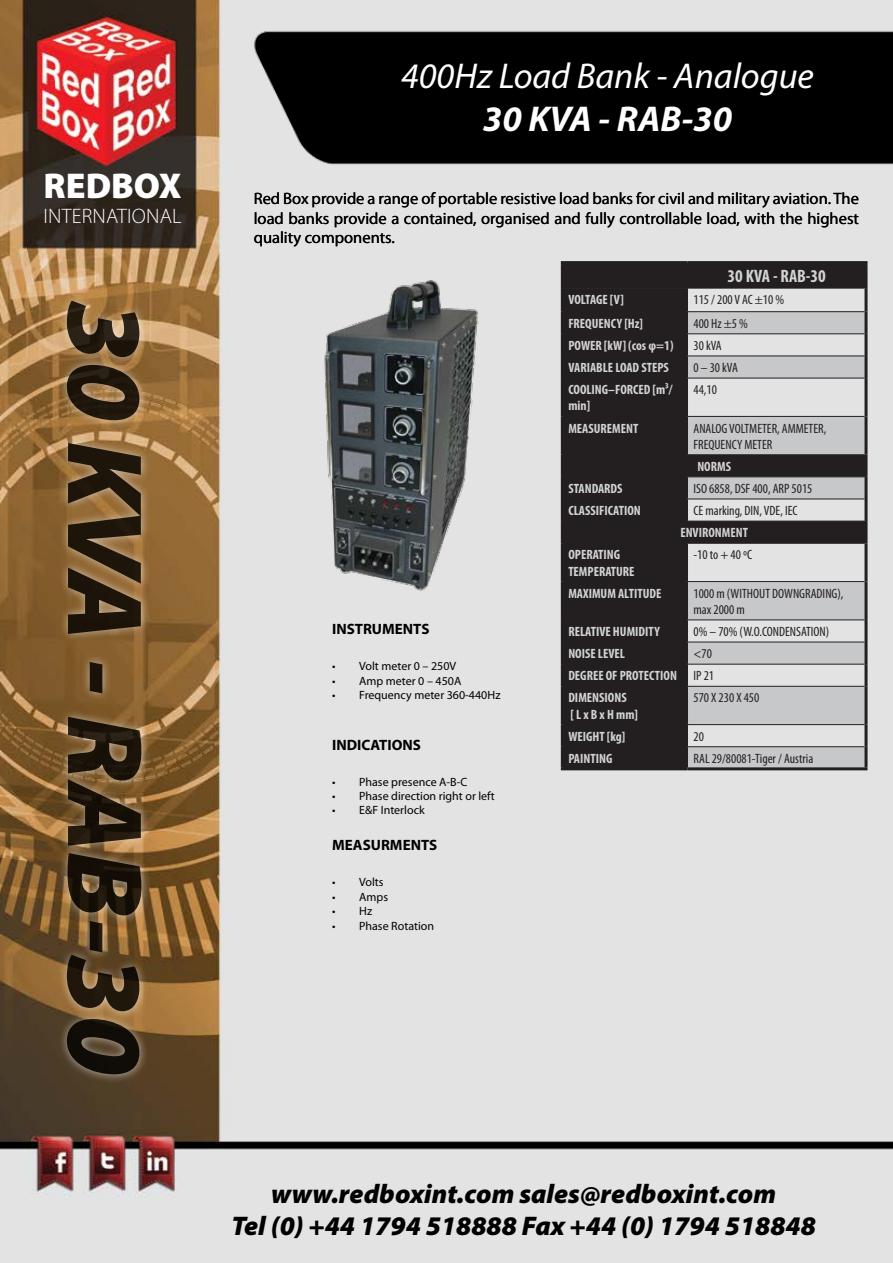
<style>
.page{position:relative;width:893px;height:1263px;background:#fff}
.page>*{position:absolute;margin:0;border:0;box-sizing:border-box;transform-origin:0 0}
.t1{font:italic 900 108px "Myriad Pro";color:#000}
.t2{font:italic 36px "Myriad Pro";color:#fff}
.t3{font:italic 700 36px "Myriad Pro";color:#fff}
.t4{font:900 36px "Myriad Pro";color:#fff}
.t5{font:italic 900 27px/32.4px "Myriad Pro";color:#000;text-align:center}
.t6{font:300 21px "Myriad Pro";letter-spacing:.01em;color:#fff}
.t7{font:700 condensed 18px "Myriad Pro";color:#d1d3d4}
.t8{font:16.5px/19.8px "Myriad Pro";color:#000;text-align:justify}
.t9{font:700 15px "Myriad Pro";color:#000}
.t10{font:700 condensed 13.5px/16.2px "Myriad Pro";color:#d1d3d4}
.t11{font:condensed 13.5px/16.2px "Myriad Pro";color:#231f20}
.t12{font:12px "Myriad Pro";color:#000}
.s1{font-weight:400;color:#231f20}
</style>
<div class="page">
<img style="left:0;top:0;width:893px;height:1263px">
<img style="left:252px;top:0;width:641px;height:177px">
<div style="left:564px;top:379px;width:123px;height:388px;background:#231f20"></div>
<svg style="left:687px;top:379px;width:177px;height:388px;background:#bebebf"></svg>
<svg style="left:564px;top:264px;width:300px;height:114px;background:#727071"></svg>
<hr style="left:564px;top:378px;width:123px;height:1px;background:#231f20">
<hr style="left:687px;top:378px;width:177px;height:1px;background:#231f20">
<hr style="left:687px;top:378px;width:1px;height:38px;background:#231f20">
<hr style="left:564px;top:416px;width:123px;height:1px;background:#231f20">
<hr style="left:687px;top:416px;width:177px;height:1px;background:#231f20">
<hr style="left:687px;top:417px;width:1px;height:37px;background:#231f20">
<hr style="left:564px;top:454px;width:123px;height:1px;background:#231f20">
<hr style="left:687px;top:454px;width:177px;height:1px;background:#231f20">
<hr style="left:564px;top:476px;width:123px;height:1px;background:#231f20">
<hr style="left:687px;top:476px;width:177px;height:1px;background:#231f20">
<hr style="left:564px;top:499px;width:123px;height:1px;background:#231f20">
<hr style="left:687px;top:499px;width:177px;height:1px;background:#231f20">
<svg style="left:687px;top:477px;width:1px;height:44px"></svg>
<hr style="left:564px;top:521px;width:123px;height:1px;background:#231f20">
<hr style="left:687px;top:521px;width:177px;height:1px;background:#231f20">
<hr style="left:564px;top:543px;width:123px;height:1px;background:#231f20">
<hr style="left:687px;top:543px;width:177px;height:1px;background:#231f20">
<hr style="left:687px;top:544px;width:1px;height:37px;background:#231f20">
<hr style="left:564px;top:581px;width:123px;height:1px;background:#231f20">
<hr style="left:687px;top:581px;width:177px;height:1px;background:#231f20">
<hr style="left:687px;top:582px;width:1px;height:37px;background:#231f20">
<hr style="left:564px;top:619px;width:123px;height:1px;background:#231f20">
<hr style="left:687px;top:619px;width:177px;height:1px;background:#231f20">
<hr style="left:564px;top:642px;width:123px;height:1px;background:#231f20">
<hr style="left:687px;top:642px;width:177px;height:1px;background:#231f20">
<hr style="left:564px;top:664px;width:123px;height:1px;background:#231f20">
<hr style="left:687px;top:664px;width:177px;height:1px;background:#231f20">
<svg style="left:687px;top:620px;width:1px;height:66px"></svg>
<hr style="left:564px;top:686px;width:123px;height:1px;background:#231f20">
<hr style="left:687px;top:686px;width:177px;height:1px;background:#231f20">
<hr style="left:687px;top:687px;width:1px;height:37px;background:#231f20">
<hr style="left:564px;top:724px;width:123px;height:1px;background:#231f20">
<hr style="left:687px;top:724px;width:177px;height:1px;background:#231f20">
<hr style="left:564px;top:746px;width:123px;height:1px;background:#231f20">
<hr style="left:687px;top:746px;width:177px;height:1px;background:#231f20">
<svg style="left:687px;top:725px;width:1px;height:42px"></svg>
<hr style="left:864px;top:264px;width:3px;height:24px;background:#231f20">
<hr style="left:864px;top:288px;width:3px;height:24px;background:#231f20">
<hr style="left:864px;top:312px;width:3px;height:22px;background:#231f20">
<hr style="left:864px;top:334px;width:3px;height:22px;background:#231f20">
<hr style="left:864px;top:356px;width:3px;height:22px;background:#231f20">
<hr style="left:864px;top:378px;width:3px;height:38px;background:#231f20">
<hr style="left:864px;top:416px;width:3px;height:39px;background:#231f20">
<hr style="left:864px;top:455px;width:3px;height:22px;background:#231f20">
<hr style="left:864px;top:477px;width:3px;height:22px;background:#231f20">
<hr style="left:864px;top:499px;width:3px;height:22px;background:#231f20">
<hr style="left:864px;top:521px;width:3px;height:22px;background:#231f20">
<hr style="left:864px;top:543px;width:3px;height:39px;background:#231f20">
<hr style="left:864px;top:582px;width:3px;height:38px;background:#231f20">
<hr style="left:864px;top:620px;width:3px;height:22px;background:#231f20">
<hr style="left:864px;top:642px;width:3px;height:22px;background:#231f20">
<hr style="left:864px;top:664px;width:3px;height:22px;background:#231f20">
<hr style="left:864px;top:686px;width:3px;height:39px;background:#231f20">
<hr style="left:864px;top:725px;width:3px;height:22px;background:#231f20">
<hr style="left:864px;top:747px;width:3px;height:20px;background:#231f20">
<hr style="left:561px;top:261px;width:126px;height:3px;background:#231f20">
<hr style="left:561px;top:264px;width:3px;height:24px;background:#231f20">
<hr style="left:687px;top:261px;width:180px;height:3px;background:#231f20">
<hr style="left:561px;top:288px;width:3px;height:24px;background:#231f20">
<hr style="left:561px;top:312px;width:3px;height:22px;background:#231f20">
<hr style="left:561px;top:334px;width:3px;height:22px;background:#231f20">
<hr style="left:561px;top:356px;width:3px;height:22px;background:#231f20">
<hr style="left:561px;top:378px;width:3px;height:38px;background:#231f20">
<hr style="left:561px;top:416px;width:3px;height:39px;background:#231f20">
<hr style="left:561px;top:455px;width:3px;height:22px;background:#231f20">
<hr style="left:561px;top:477px;width:3px;height:22px;background:#231f20">
<hr style="left:561px;top:499px;width:3px;height:22px;background:#231f20">
<hr style="left:561px;top:521px;width:3px;height:22px;background:#231f20">
<hr style="left:561px;top:543px;width:3px;height:39px;background:#231f20">
<hr style="left:561px;top:582px;width:3px;height:38px;background:#231f20">
<hr style="left:561px;top:620px;width:3px;height:22px;background:#231f20">
<hr style="left:561px;top:642px;width:3px;height:22px;background:#231f20">
<hr style="left:561px;top:664px;width:3px;height:22px;background:#231f20">
<hr style="left:561px;top:686px;width:3px;height:39px;background:#231f20">
<hr style="left:561px;top:725px;width:3px;height:22px;background:#231f20">
<hr style="left:561px;top:747px;width:3px;height:20px;background:#231f20">
<hr style="left:561px;top:767px;width:126px;height:3px;background:#231f20">
<hr style="left:687px;top:767px;width:180px;height:3px;background:#231f20">
<hr style="left:564px;top:288px;width:123px;height:1px;background:#231f20">
<hr style="left:687px;top:288px;width:177px;height:1px;background:#231f20">
<div style="left:57px;top:292px;width:94px;height:792px;background:#fff;opacity:.75"></div>
<img style="left:321px;top:276px;width:161px;height:315px">
<h2 class="t4" style="left:44px;top:166px;width:140px">REDBOX</h2>
<h3 class="t6" style="left:44px;top:204px;width:140px">INTERNATIONAL</h3>
<h1 class="t1" style="left:165px;top:300px;width:777px;rotate:90deg">30 KVA - RAB-30</h1>
<h2 class="t2" style="left:401px;top:54px;width:414px">400Hz Load Bank - Analogue</h2>
<h2 class="t3" style="left:483px;top:96px;width:251px">30 KVA - RAB-30</h2>
<p class="t8" style="left:254px;top:188px;width:607px">Red Box provide a range of portable resistive load banks for civil and military aviation. The load banks provide a contained, organised and fully controllable load, with the highest quality components.</p>
<p class="t9" style="left:332px;top:619px;width:99px">INSTRUMENTS</p>
<p class="t12" style="left:332px;top:659px;width:126px">• Volt meter 0 – 250V</p>
<p class="t12" style="left:332px;top:673px;width:131px">• Amp meter 0 – 450A</p>
<p class="t12" style="left:332px;top:688px;width:170px">• Frequency meter 360-440Hz</p>
<p class="t9" style="left:332px;top:735px;width:90px">INDICATIONS</p>
<p class="t12" style="left:332px;top:774px;width:137px">• Phase presence A-B-C</p>
<p class="t12" style="left:332px;top:788px;width:164px">• Phase direction right or left</p>
<p class="t12" style="left:332px;top:803px;width:94px">• E&amp;F Interlock</p>
<p class="t9" style="left:332px;top:835px;width:106px">MEASURMENTS</p>
<p class="t12" style="left:332px;top:875px;width:53px">• Volts</p>
<p class="t12" style="left:332px;top:889px;width:57px">• Amps</p>
<p class="t12" style="left:332px;top:904px;width:42px">• Hz</p>
<p class="t12" style="left:332px;top:918px;width:103px">• Phase Rotation</p>
<h3 class="t7" style="left:728px;top:265px;width:100px">30 KVA - RAB-30</h3>
<p class="t10" style="left:568px;top:291px;width:57px">VOLTAGE [V]</p>
<p class="t11" style="left:693px;top:291px;width:92px">115 / 200 V AC ±10 %</p>
<p class="t10" style="left:568px;top:315px;width:76px">FREQUENCY [Hz]</p>
<p class="t11" style="left:693px;top:315px;width:56px">400 Hz ±5 %</p>
<p class="t10" style="left:568px;top:337px;width:107px">POWER [kW] (cos φ=1)</p>
<p class="t11" style="left:693px;top:337px;width:30px">30 kVA</p>
<p class="t10" style="left:568px;top:359px;width:102px">VARIABLE LOAD STEPS</p>
<p class="t11" style="left:693px;top:359px;width:46px">0 – 30 kVA</p>
<p class="t10" style="left:568px;top:381px;width:106px">COOLING–FORCED [m³/ min]</p>
<p class="t11" style="left:693px;top:381px;width:25px">44,10</p>
<p class="t10" style="left:568px;top:420px;width:72px">MEASUREMENT</p>
<p class="t11" style="left:693px;top:420px;width:134px">ANALOG VOLTMETER, AMMETER,<br>FREQUENCY METER</p>
<p class="t10" style="left:697px;top:458px;width:35px">NORMS</p>
<p class="t10" style="left:568px;top:480px;width:56px">STANDARDS</p>
<p class="t11" style="left:693px;top:480px;width:120px">ISO 6858, DSF 400, ARP 5015</p>
<p class="t10" style="left:568px;top:502px;width:74px">CLASSIFICATION</p>
<p class="t11" style="left:693px;top:502px;width:106px">CE marking, DIN, VDE, IEC</p>
<p class="t10" style="left:680px;top:524px;width:69px">ENVIRONMENT</p>
<p class="t10" style="left:568px;top:546px;width:68px">OPERATING<br>TEMPERATURE</p>
<p class="t11" style="left:693px;top:547px;width:60px">-10 to + 40 ºC</p>
<p class="t10" style="left:568px;top:585px;width:95px">MAXIMUM ALTITUDE</p>
<p class="t11" style="left:693px;top:585px;width:152px">1000 m (WITHOUT DOWNGRADING), max 2000 m</p>
<p class="t10" style="left:568px;top:623px;width:93px">RELATIVE HUMIDITY</p>
<p class="t11" style="left:693px;top:623px;width:137px">0% – 70% (W.O.CONDENSATION)</p>
<p class="t10" style="left:568px;top:645px;width:58px">NOISE LEVEL</p>
<p class="t10" style="left:568px;top:642px;width:147px;line-height:22.2px;text-indent:125px"><span class="s1">&lt;70<br></span>DEGREE OF PROTECTION <span class="s1">IP 21<br></span>DIMENSIONS</p>
<p class="t10" style="left:570px;top:706px;width:69px">[ L x B x H mm]</p>
<p class="t11" style="left:693px;top:690px;width:67px">570 X 230 X 450</p>
<p class="t10" style="left:568px;top:728px;width:59px">WEIGHT [kg]</p>
<p class="t11" style="left:693px;top:728px;width:12px">20</p>
<p class="t10" style="left:568px;top:750px;width:46px">PAINTING</p>
<p class="t11" style="left:693px;top:750px;width:121px">RAL 29/80081-Tiger / Austria</p>
<h3 class="t5" style="left:231px;top:1178px;width:586px">www.redboxint.com sales@redboxint.com<br>Tel (0) +44 1794 518888 Fax +44 (0) 1794 518848</h3>
</div>
